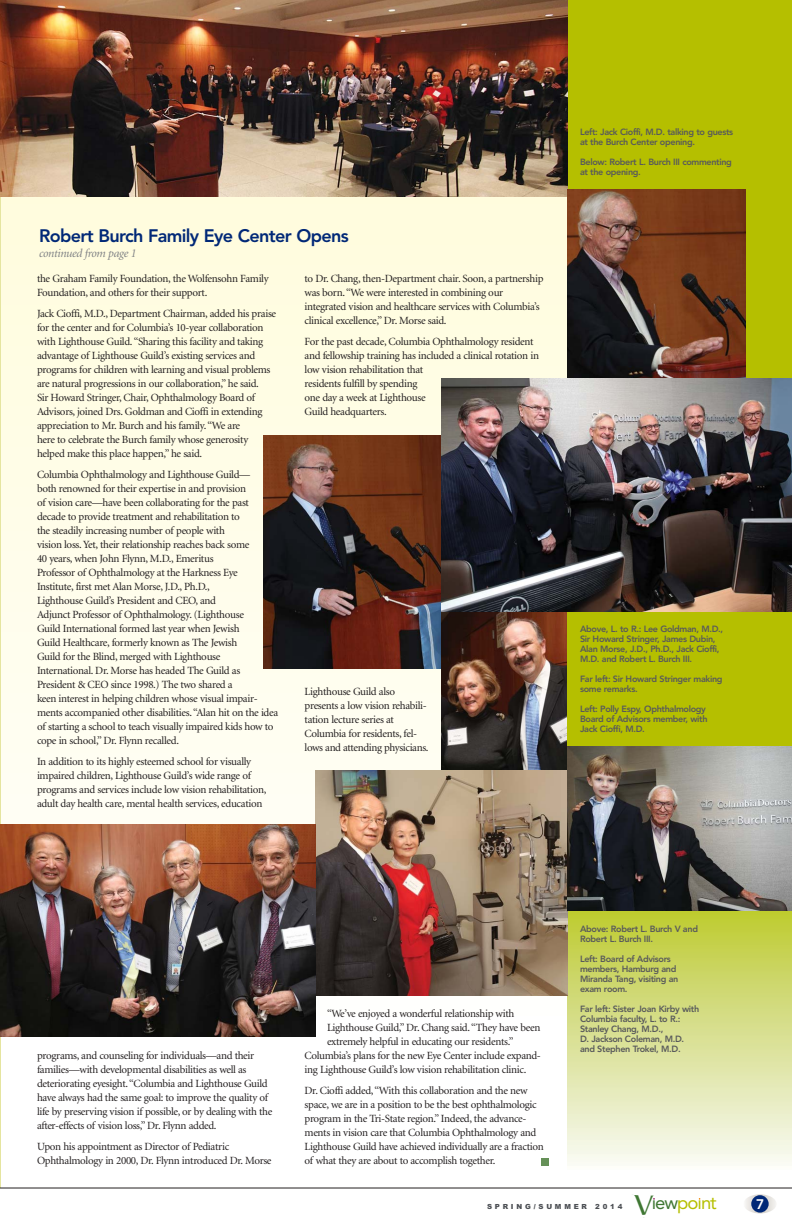
<style>
.page{position:relative;width:792px;height:1224px;background:#fff}
.page>*{position:absolute;margin:0;border:0;box-sizing:border-box;transform-origin:0 0}
.t1{font:18.6px "Avenir";letter-spacing:-.055em;color:#b5bf00}
.t2{font:800 18px "Avenir";letter-spacing:-.035em;color:#002877}
.t3{font:800 13.8px "Avenir";color:#fff}
.t4{font:italic 12px "Minion";letter-spacing:-.03em;color:#808285}
.t5{font:11px/14px "Minion";letter-spacing:-.03em;color:#231f20}
.t6{font:800 9px/10px "Avenir";letter-spacing:-.035em;color:#58595b}
.t7{font:900 7px "Arial";letter-spacing:.4em;color:#4c4f54}
.s1{font-family:"Minion";font-size:35.9px;color:#3f7733}
.s2{color:#3f7733}
</style>
<div class="page">
<svg style="left:1px;top:196px;width:566px;height:822px"></svg>
<hr style="left:0;top:0;width:1px;height:1188px;background:#e5e5a0">
<div style="left:567px;top:0;width:225px;height:907px;background:#b5bf00"></div>
<div style="left:567px;top:907px;width:225px;height:263px;background:linear-gradient(to bottom,#bcc930,#f9faf8)"></div>
<img style="left:0;top:0;width:567px;height:196px">
<img style="left:441px;top:612px;width:126px;height:158px">
<img style="left:567px;top:189px;width:178px;height:189px">
<img style="left:263px;top:436px;width:178px;height:233px">
<img style="left:315px;top:770px;width:252px;height:225px">
<img style="left:567px;top:746px;width:225px;height:165px">
<div style="left:541px;top:1158px;width:7px;height:7px;background:#659058"></div>
<hr style="left:0;top:1188px;width:792px;height:1px;background:#231f20">
<svg style="left:743px;top:1194px;width:34px;height:19px"></svg>
<div style="left:751px;top:1195px;width:18px;height:18px;background:#002877;border-radius:50%"></div>
<img style="left:441px;top:378px;width:351px;height:234px">
<img style="left:0;top:825px;width:315px;height:211px">
<h2 class="t2" style="left:39px;top:228px;width:311px">Robert Burch Family Eye Center Opens</h2>
<p class="t4" style="left:39px;top:248px;width:99px">continued from page 1</p>
<p class="t5" style="left:37px;top:273px;width:233px">the Graham Family Foundation, the Wolfensohn Family<br>Foundation, and others for their support.</p>
<p class="t5" style="left:37px;top:308px;width:241px">Jack Cioffi, M.D., Department Chairman, added his praise for the center and for Columbia’s 10-year collaboration with Lighthouse Guild. “Sharing this facility and taking advantage of Lighthouse Guild’s existing services and programs for children with learning and visual problems are natural progressions in our collaboration,” he said.<br>Sir Howard Stringer, Chair, Ophthalmology Board of Advisors, joined Drs. Goldman and Cioffi in extending appreciation to Mr. Burch and his family. “We are<br>here to celebrate the Burch family whose generosity helped make this place happen,” he said.</p>
<p class="t5" style="left:37px;top:469px;width:243px">Columbia Ophthalmology and Lighthouse Guild—<br>both renowned for their expertise in and provision<br>of vision care—have been collaborating for the past decade to provide treatment and rehabilitation to<br>the steadily increasing number of people with<br>vision loss. Yet, their relationship reaches back some<br>40 years, when John Flynn, M.D., Emeritus<br>Professor of Ophthalmology at the Harkness Eye<br>Institute, first met Alan Morse, J.D., Ph.D.,<br>Lighthouse Guild’s President and CEO, and<br>Adjunct Professor of Ophthalmology. (Lighthouse<br>Guild International formed last year when Jewish<br>Guild Healthcare, formerly known as The Jewish<br>Guild for the Blind, merged with Lighthouse International. Dr. Morse has headed The Guild as President &amp; CEO since 1998.) The two shared a<br>keen interest in helping children whose visual impair&shy;ments accompanied other disabilities. “Alan hit on the idea of starting a school to teach visually impaired kids how to cope in school,” Dr. Flynn recalled.</p>
<p class="t5" style="left:37px;top:756px;width:231px">In addition to its highly esteemed school for visually impaired children, Lighthouse Guild’s wide range of programs and services include low vision rehabilitation, adult day health care, mental health services, education</p>
<p class="t5" style="left:305px;top:273px;width:240px">to Dr. Chang, then-Department chair. Soon, a partnership was born. “We were interested in combining our integrated vision and healthcare services with Columbia’s clinical excellence,” Dr. Morse said.</p>
<p class="t5" style="left:305px;top:336px;width:236px">For the past decade, Columbia Ophthalmology resident and fellowship training has included a clinical rotation in low vision rehabilitation that<br>residents fulfill by spending<br>one day a week at Lighthouse<br>Guild headquarters.</p>
<p class="t5" style="left:305px;top:686px;width:125px">Lighthouse Guild also presents a low vision rehabili&shy;tation lecture series at<br>Columbia for residents, fel&shy;lows and attending physicians.</p>
<p class="t6" style="left:580px;top:128px;width:155px">Left: Jack Cioffi, M.D. talking to guests at the Burch Center opening.</p>
<p class="t6" style="left:580px;top:158px;width:153px">Below: Robert L. Burch III commenting at the opening.</p>
<p class="t6" style="left:580px;top:625px;width:145px">Above, L. to R.: Lee Goldman, M.D., Sir Howard Stringer, James Dubin, Alan Morse, J.D., Ph.D., Jack Cioffi, M.D. and Robert L. Burch III.</p>
<p class="t6" style="left:580px;top:675px;width:144px">Far left: Sir Howard Stringer making some remarks.</p>
<p class="t6" style="left:580px;top:705px;width:129px">Left: Polly Espy, Ophthalmology<br>Board of Advisors member, with<br>Jack Cioffi, M.D.</p>
<p class="t5" style="left:37px;top:1050px;width:237px">programs, and counseling for individuals—and their families—with developmental disabilities as well as deteriorating eyesight. “Columbia and Lighthouse Guild have always had the same goal: to improve the quality of life by preserving vision if possible, or by dealing with the after-effects of vision loss,” Dr. Flynn added.</p>
<p class="t5" style="left:37px;top:1141px;width:236px">Upon his appointment as Director of Pediatric<br>Ophthalmology in 2000, Dr. Flynn introduced Dr. Morse</p>
<p class="t5" style="left:327px;top:1008px;width:189px">“We’ve enjoyed a wonderful relationship with</p>
<p class="t5" style="left:327px;top:1022px;width:215px">Lighthouse Guild,” Dr. Chang said. “They have been</p>
<p class="t5" style="left:327px;top:1036px;width:188px">extremely helpful in educating our residents.”</p>
<p class="t5" style="left:305px;top:1050px;width:238px">Columbia’s plans for the new Eye Center include expand-</p>
<p class="t5" style="left:305px;top:1064px;width:223px">ing Lighthouse Guild’s low vision rehabilitation clinic.</p>
<p class="t5" style="left:305px;top:1085px;width:241px">Dr. Cioffi added, “With this collaboration and the new space, we are in a position to be the best ophthalmologic program in the Tri-State region.” Indeed, the advance&shy;ments in vision care that Columbia Ophthalmology and Lighthouse Guild have achieved individually are a fraction of what they are about to accomplish together.</p>
<p class="t6" style="left:580px;top:924px;width:120px">Above: Robert L. Burch V and<br>Robert L. Burch III.</p>
<p class="t6" style="left:580px;top:954px;width:100px">Left: Board of Advisors members, Hamburg and<br>Miranda Tang, visiting an exam room.</p>
<p class="t6" style="left:580px;top:1004px;width:121px">Far left: Sister Joan Kirby with<br>Columbia faculty, L. to R.:<br>Stanley Chang, M.D.,<br>D. Jackson Coleman, M.D. and Stephen Trokel, M.D.</p>
<p class="t7" style="left:487px;top:1203px;width:137px">SPRING/SUMMER 2014</p>
<h1 class="t1" style="left:632px;top:1195px;width:86px"><span class="s1">V</span><span class="s2">ıew</span>poınt</h1>
<p class="t3" style="left:756px;top:1198px;width:10px">7</p>
</div>
